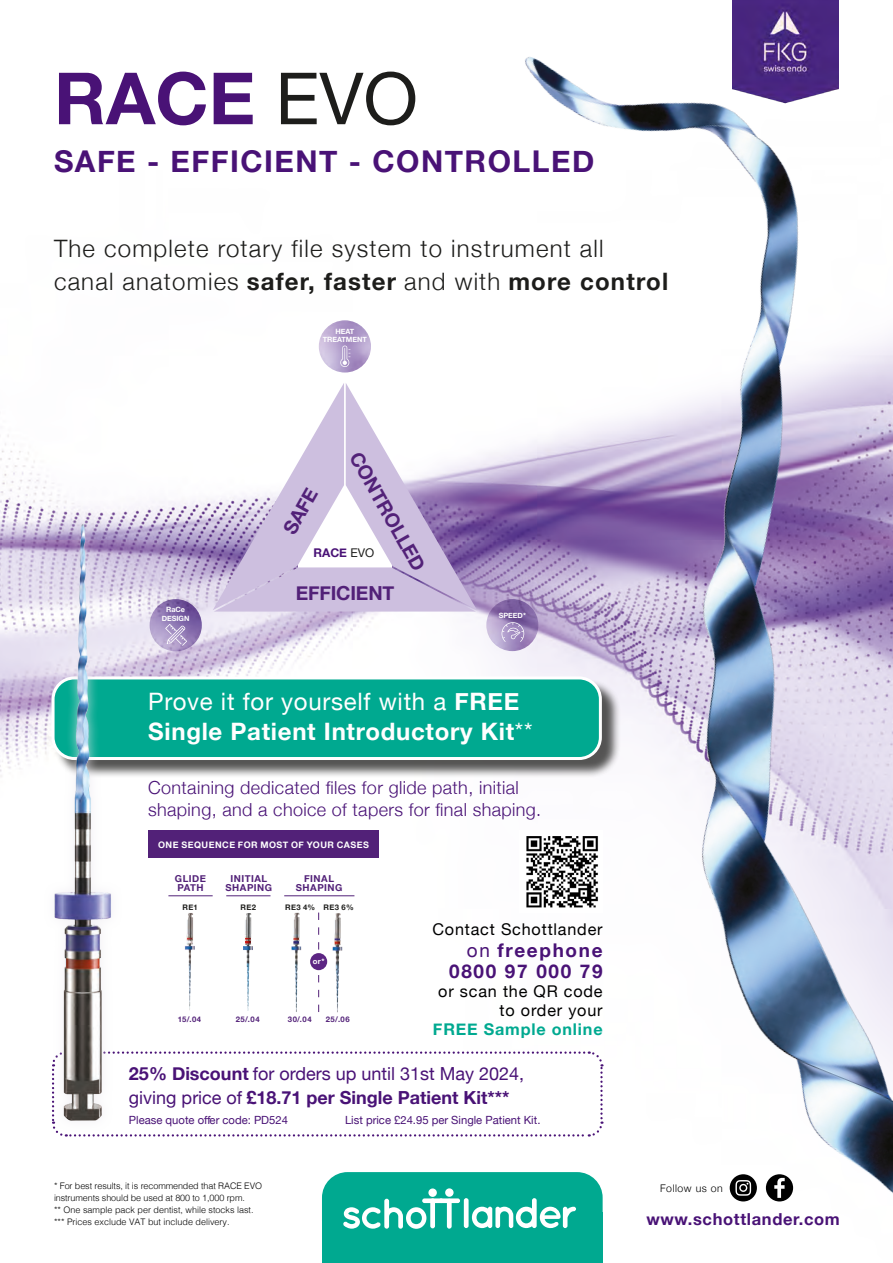
<style>
.page{position:relative;width:893px;height:1263px;background:#fff}
.page>*{position:absolute;margin:0;border:0;box-sizing:border-box;transform-origin:0 0}
.t1{font:700 72px "Helvetica Neue";color:#491276}
.t2{font:700 30px "Helvetica Neue";letter-spacing:.05em;color:#491276}
.t3{font:300 24px/33px "Helvetica Neue";letter-spacing:.05em;color:#1d1d1b}
.t4{font:700 24px/30px "Helvetica Neue";letter-spacing:.03em;color:#fff}
.t5{font:700 19.35px "Helvetica Neue";letter-spacing:-.01em;color:#522178}
.t6{font:700 18.9px/21.6px "Helvetica Neue";letter-spacing:.09em;color:#491276;text-align:right}
.t7{font:300 18px/22.5px "Helvetica Neue";letter-spacing:.02em;color:#491276}
.t8{font:18px/24px "Helvetica Neue";color:#491276}
.t9{font:700 16.5px "Helvetica Neue";letter-spacing:.04em;color:#491276}
.t10{font:16.2px/18.9px "Helvetica Neue";letter-spacing:.05em;color:#000;text-align:right}
.t11{font:700 16.2px "Helvetica Neue";letter-spacing:.05em;color:#00a990}
.t12{font:700 12px "Helvetica Neue";color:#491276}
.t13{font:11.25px "Helvetica Neue";color:#491276}
.t14{font:300 10.5px "Helvetica Neue";letter-spacing:.05em;color:#000}
.t15{font:700 9.6px/9.6px "Helvetica Neue";letter-spacing:.055em;color:#522178;text-align:center}
.t16{font:300 9px/12px "Helvetica";letter-spacing:-.005em;color:#000}
.t17{font:700 9px "Helvetica Neue";letter-spacing:.055em;color:#fff}
.t18{font:700 7.65px "Helvetica Neue";letter-spacing:.07em;color:#522178}
.t19{font:700 7.65px "Helvetica Neue";letter-spacing:.055em;color:#1d1d1b}
.t20{font:700 7.65px "Helvetica Neue";color:#fff}
.t21{font:700 7.2px/8.7px "Helvetica Neue";color:#fff;text-align:center}
.s1{font-weight:400;color:#1d1d1b}
.s2{font-weight:700}
.s3{font-weight:400}
</style>
<div class="page">
<img style="left:0;top:334px;width:496px;height:858px">
<div style="left:322px;top:1172px;width:281px;height:74px;background:#00a990;border-radius:26px"></div>
<div style="left:322px;top:1212px;width:281px;height:51px;background:#00a990"></div>
<svg style="left:343px;top:1199px;width:83px;height:30px"></svg>
<div style="left:464px;top:1198px;width:5px;height:30px;background:#fff;border-radius:2px"></div>
<svg style="left:472px;top:1206px;width:24px;height:22px"></svg>
<div style="left:430px;top:1198px;width:5px;height:30px;background:#fff;border-radius:2px"></div>
<div style="left:447px;top:1199px;width:5px;height:30px;background:#fff;border-radius:2px"></div>
<div style="left:422px;top:1198px;width:21px;height:5px;background:#fff;border-radius:2px"></div>
<div style="left:439px;top:1198px;width:21px;height:5px;background:#fff;border-radius:2px"></div>
<div style="left:445px;top:1188px;width:9px;height:9px;background:#fff;border-radius:50%"></div>
<div style="left:428px;top:1188px;width:9px;height:9px;background:#fff;border-radius:50%"></div>
<div style="left:54px;top:679px;width:566px;height:100px;background:#1d1d1b;opacity:.75"></div>
<div style="left:53px;top:678px;width:547px;height:80px;background:#00a990;border-radius:21px"></div>
<div style="left:52px;top:676px;width:550px;height:84px;border:3px solid #fff;border-radius:21px"></div>
<svg style="left:129px;top:1050px;width:367px;height:88px"></svg>
<img style="left:34px;top:472px;width:95px;height:687px">
<img style="left:496px;top:57px;width:397px;height:1172px">
<div style="left:310px;top:953px;width:17px;height:17px;background:#5c2583;border-radius:50%"></div>
<img style="left:289px;top:909px;width:15px;height:106px">
<img style="left:243px;top:913px;width:9px;height:97px">
<img style="left:184px;top:912px;width:11px;height:100px">
<img style="left:330px;top:910px;width:15px;height:106px">
<hr style="left:284px;top:895px;width:70px;height:1px;background:#522178">
<svg style="left:318px;top:912px;width:1px;height:37px"></svg>
<svg style="left:318px;top:975px;width:1px;height:37px"></svg>
<hr style="left:226px;top:895px;width:44px;height:1px;background:#522178">
<hr style="left:168px;top:895px;width:45px;height:1px;background:#522178">
<div style="left:148px;top:830px;width:231px;height:27px;background:#522178"></div>
<svg style="left:213px;top:383px;width:264px;height:228px"></svg>
<img style="left:486px;top:599px;width:52px;height:52px;border-radius:26px">
<svg style="left:502px;top:622px;width:22px;height:20px"></svg>
<img style="left:150px;top:599px;width:52px;height:52px;border-radius:26px">
<img style="left:319px;top:320px;width:52px;height:52px;border-radius:26px">
<svg style="left:340px;top:345px;width:11px;height:22px"></svg>
<svg style="left:165px;top:624px;width:22px;height:22px"></svg>
<img style="left:732px;top:0;width:107px;height:123px">
<h1 class="t1" style="left:54px;top:42px;width:366px">RACE <span class="s1">EVO</span></h1>
<h2 class="t2" style="left:54px;top:138px;width:542px">SAFE - EFFICIENT - CONTROLLED</h2>
<h3 class="t3" style="left:54px;top:230px;width:616px">The complete rotary file system to instrument all canal anatomies <span class="s2">safer, faster</span> and with <span class="s2">more control</span></h3>
<p class="t21" style="left:323px;top:327px;width:46px">HEAT<br>TREATMENT</p>
<p class="t21" style="left:162px;top:606px;width:29px">RaCe<br>DESIGN</p>
<h3 class="t5" style="left:369px;top:446px;width:134px;rotate:61deg">CONTROLLED</h3>
<h3 class="t5" style="left:296px;top:578px;width:100px">EFFICIENT</h3>
<h3 class="t5" style="left:275px;top:525px;width:51px;rotate:-61deg">SAFE</h3>
<h3 class="t12" style="left:314px;top:543px;width:62px">RACE <span class="s1">EVO</span></h3>
<p class="t21" style="left:499px;top:611px;width:29px">SPEED*</p>
<h3 class="t4" style="left:148px;top:687px;width:386px"><span class="s3">Prove it for yourself with a</span> FREE<br>Single Patient Introductory Kit<span class="s3">**</span></h3>
<h3 class="t7" style="left:148px;top:774px;width:395px">Containing dedicated files for glide path, initial shaping, and a choice of tapers for final shaping.</h3>
<p class="t17" style="left:158px;top:838px;width:212px">ONE SEQUENCE FOR MOST OF YOUR CASES</p>
<p class="t15" style="left:175px;top:874px;width:33px;text-align:left">GLIDE<br>PATH</p>
<p class="t15" style="left:296px;top:874px;width:48px">FINAL<br>SHAPING</p>
<p class="t15" style="left:225px;top:874px;width:48px">INITIAL<br>SHAPING</p>
<p class="t19" style="left:182px;top:901px;width:17px">RE1</p>
<p class="t18" style="left:178px;top:1014px;width:25px">15/.04</p>
<p class="t19" style="left:241px;top:901px;width:17px">RE2</p>
<p class="t19" style="left:285px;top:901px;width:32px">RE3 4%</p>
<p class="t19" style="left:323px;top:901px;width:32px">RE3 6%</p>
<p class="t20" style="left:313px;top:955px;width:13px">or*</p>
<p class="t18" style="left:236px;top:1014px;width:25px">25/.04</p>
<p class="t18" style="left:288px;top:1014px;width:25px">30/.04</p>
<p class="t18" style="left:326px;top:1014px;width:25px">25/.06</p>
<h3 class="t10" style="left:432px;top:921px;width:172px">Contact Schottlander</h3>
<h3 class="t6" style="left:449px;top:940px;width:155px"><span class="s3">on</span> freephone<br>0800 97 000 79</h3>
<h3 class="t10" style="left:438px;top:983px;width:166px">or scan the QR code to order your</h3>
<h3 class="t11" style="left:433px;top:1017px;width:171px">FREE Sample online</h3>
<h3 class="t8" style="left:129px;top:1063px;width:397px"><span class="s2">25% Discount</span> for orders up until 31st May 2024, giving price of <span class="s2">£18.71 per Single Patient Kit***</span></h3>
<p class="t13" style="left:129px;top:1112px;width:160px">Please quote offer code: PD524</p>
<p class="t13" style="left:345px;top:1112px;width:197px">List price £24.95 per Single Patient Kit.</p>
<p class="t16" style="left:54px;top:1179px;width:210px">* For best results, it is recommended that RACE EVO instruments should be used at 800 to 1,000 rpm.<br>** One sample pack per dentist, while stocks last. *** Prices exclude VAT but include delivery.</p>
<p class="t14" style="left:660px;top:1180px;width:64px">Follow us on</p>
<h3 class="t9" style="left:646px;top:1206px;width:195px">www.schottlander.com</h3>
</div>
